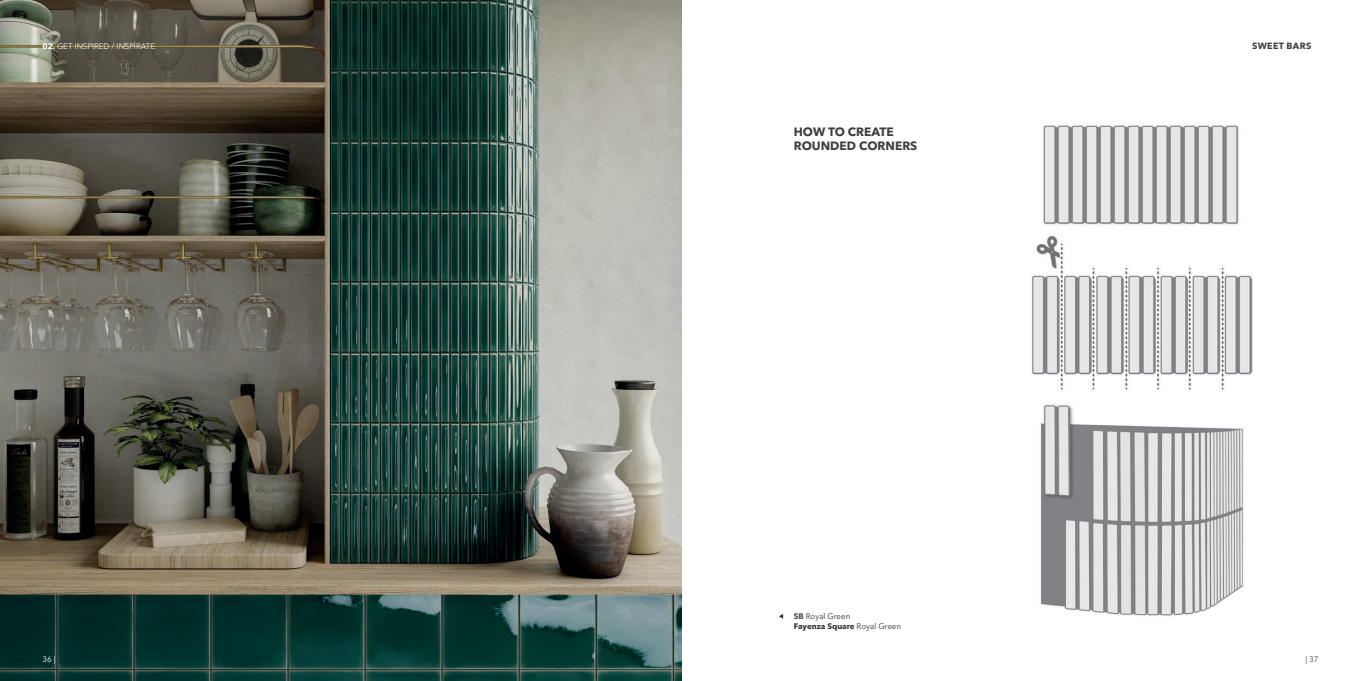
<style>
.page{position:relative;width:1361px;height:681px;background:#fff}
.page>*{position:absolute;margin:0;border:0;box-sizing:border-box;transform-origin:0 0}
.t1{font:700 12px/14.4px "Avenir Next LT Pro";color:#3e3e3f}
.t2{font:700 9px "Avenir Next LT Pro";letter-spacing:.035em;color:#3e3e3f}
.t3{font:8px/9.6px "Avenir Next LT Pro";color:#312f30}
.t4{font:300 8px "Avenir LT Std";color:#fff}
.t5{font:8px "Avenir Next LT Pro";color:#fff}
.t6{font:8px "Avenir Next LT Pro";color:#3e3e3f}
.s1{font-family:"Avenir Next LT Pro";font-weight:700}
.s2{font-weight:700;color:#4a4b4c}
.s3{font-weight:700}
</style>
<div class="page">
<svg style="left:779px;top:614px;width:4px;height:4px"></svg>
<img style="left:1032px;top:125px;width:221px;height:491px">
<img style="left:0;top:0;width:681px;height:680px">
<p class="t4" style="left:43px;top:41px;width:114px"><span class="s1">02.</span> GET INSPIRED / INSPÍRATE</p>
<h1 class="t1" style="left:794px;top:124px;width:125px">HOW TO CREATE<br>ROUNDED CORNERS</h1>
<p class="t3" style="left:794px;top:611px;width:109px"><span class="s2">SB</span> Royal Green<br><span class="s3">Fayenza Square</span> Royal Green</p>
<p class="t2" style="left:1252px;top:41px;width:61px">SWEET BARS</p>
<p class="t5" style="left:43px;top:654px;width:15px">36 |</p>
<p class="t6" style="left:1305px;top:654px;width:15px">| 37</p>
</div>
